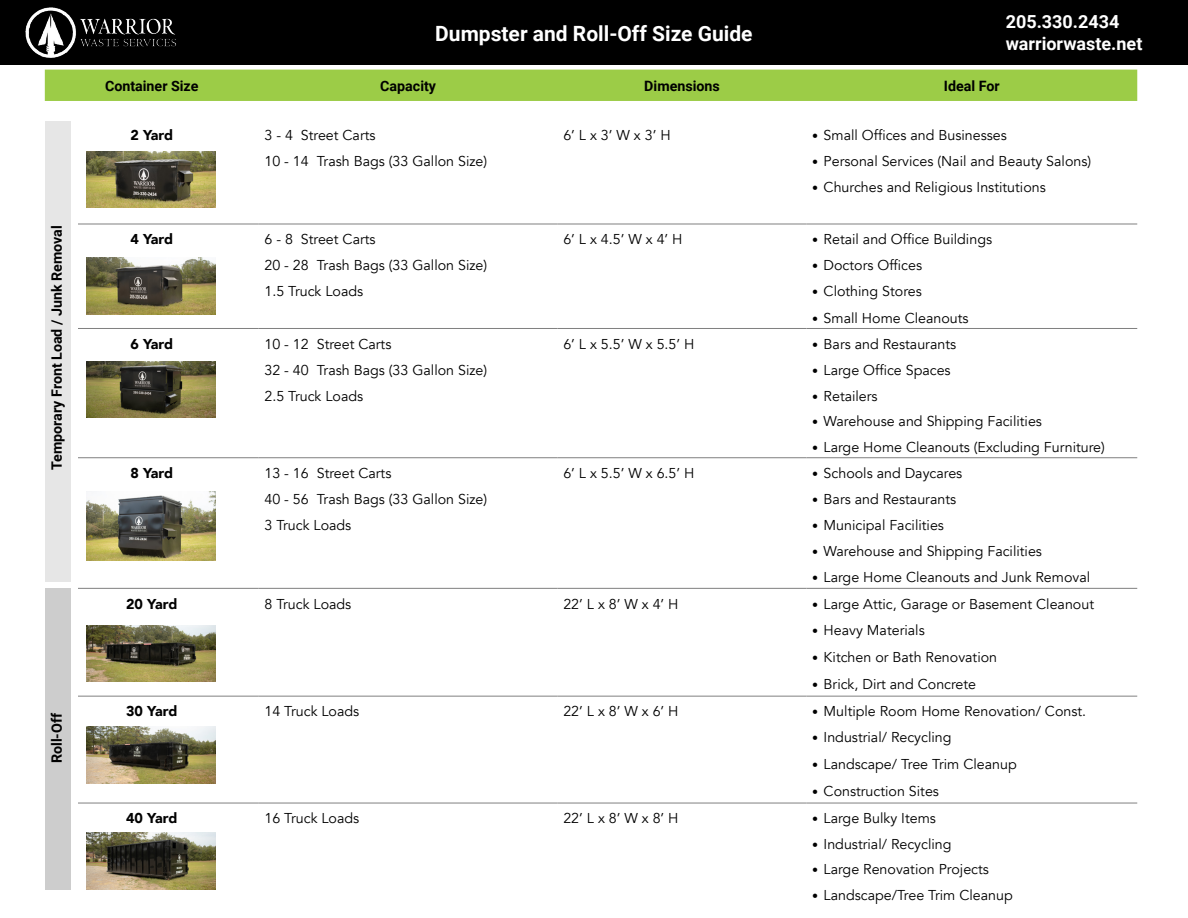
<style>
.page{position:relative;width:1188px;height:918px;background:#fff}
.page>*{position:absolute;margin:0;border:0;box-sizing:border-box;transform-origin:0 0}
.t1{font:700 21px "Roboto";color:#fff}
.t2{font:700 18px/21.6px "Roboto";color:#fff}
.t3{font:14.25px "Avenir";color:#000}
.t4{font:700 14.25px "Roboto";color:#000}
.t5{font:900 14.25px "Avenir";letter-spacing:-.02em;color:#000}
.s1{font-size:12px}
</style>
<div class="page">
<div style="left:0;top:0;width:1188px;height:64px;background:#000"></div>
<div style="left:45px;top:70px;width:1092px;height:31px;background:#9ccc47"></div>
<hr style="left:45px;top:224px;width:214px;height:1px;background:#808080">
<hr style="left:259px;top:224px;width:299px;height:1px;background:#808080">
<hr style="left:558px;top:224px;width:249px;height:1px;background:#808080">
<hr style="left:807px;top:224px;width:330px;height:1px;background:#808080">
<hr style="left:45px;top:328px;width:214px;height:1px;background:#808080">
<hr style="left:259px;top:328px;width:299px;height:1px;background:#808080">
<hr style="left:558px;top:328px;width:249px;height:1px;background:#808080">
<hr style="left:807px;top:328px;width:330px;height:1px;background:#808080">
<hr style="left:45px;top:457px;width:214px;height:1px;background:#808080">
<hr style="left:259px;top:457px;width:299px;height:1px;background:#808080">
<hr style="left:558px;top:457px;width:249px;height:1px;background:#808080">
<hr style="left:807px;top:457px;width:330px;height:1px;background:#808080">
<hr style="left:45px;top:588px;width:214px;height:1px;background:#808080">
<hr style="left:259px;top:588px;width:299px;height:1px;background:#808080">
<hr style="left:558px;top:588px;width:249px;height:1px;background:#808080">
<hr style="left:807px;top:588px;width:330px;height:1px;background:#808080">
<hr style="left:45px;top:696px;width:214px;height:1px;background:#808080">
<hr style="left:259px;top:696px;width:299px;height:1px;background:#808080">
<hr style="left:558px;top:696px;width:249px;height:1px;background:#808080">
<hr style="left:807px;top:696px;width:330px;height:1px;background:#808080">
<hr style="left:45px;top:803px;width:214px;height:1px;background:#808080">
<hr style="left:259px;top:803px;width:299px;height:1px;background:#808080">
<hr style="left:558px;top:803px;width:249px;height:1px;background:#808080">
<hr style="left:807px;top:803px;width:330px;height:1px;background:#808080">
<img style="left:25px;top:7px;width:151px;height:51px">
<img style="left:87px;top:151px;width:128px;height:57px">
<img style="left:87px;top:258px;width:128px;height:56px">
<img style="left:87px;top:361px;width:128px;height:57px">
<img style="left:87px;top:491px;width:128px;height:70px">
<img style="left:87px;top:625px;width:128px;height:57px">
<img style="left:87px;top:727px;width:128px;height:56px">
<img style="left:87px;top:832px;width:128px;height:57px">
<div style="left:39px;top:121px;width:39px;height:713px;background:#fff"></div>
<div style="left:46px;top:121px;width:25px;height:461px;background:#e6e6e6"></div>
<div style="left:46px;top:588px;width:25px;height:301px;background:#cdcdcd"></div>
<p class="t4" style="left:47px;top:470px;width:246px;rotate:-90deg">Temporary Front Load / Junk Removal</p>
<p class="t4" style="left:47px;top:763px;width:52px;rotate:-90deg">Roll-Off</p>
<h1 class="t1" style="left:435px;top:19px;width:319px">Dumpster and Roll-Off Size Guide</h1>
<p class="t2" style="left:1006px;top:11px;width:138px">205.330.2434 warriorwaste.net</p>
<p class="t4" style="left:105px;top:76px;width:95px">Container Size</p>
<p class="t4" style="left:380px;top:76px;width:57px">Capacity</p>
<p class="t4" style="left:644px;top:76px;width:77px">Dimensions</p>
<p class="t4" style="left:944px;top:76px;width:57px">Ideal For</p>
<p class="t5" style="left:130px;top:123px;width:44px">2 Yard</p>
<p class="t3" style="left:264px;top:126px;width:113px">3 - 4 Street Carts</p>
<p class="t3" style="left:563px;top:126px;width:109px">6’ L x 3’ W x 3’ H</p>
<p class="t3" style="left:812px;top:126px;width:196px"><span class="s1">•</span> Small Offices and Businesses</p>
<p class="t3" style="left:264px;top:152px;width:224px">10 - 14 Trash Bags (33 Gallon Size)</p>
<p class="t3" style="left:812px;top:152px;width:281px"><span class="s1">•</span> Personal Services (Nail and Beauty Salons)</p>
<p class="t3" style="left:812px;top:179px;width:235px"><span class="s1">•</span> Churches and Religious Institutions</p>
<p class="t5" style="left:130px;top:227px;width:44px">4 Yard</p>
<p class="t3" style="left:264px;top:231px;width:113px">6 - 8 Street Carts</p>
<p class="t3" style="left:563px;top:231px;width:121px">6’ L x 4.5’ W x 4’ H</p>
<p class="t3" style="left:812px;top:231px;width:181px"><span class="s1">•</span> Retail and Office Buildings</p>
<p class="t3" style="left:264px;top:257px;width:224px">20 - 28 Trash Bags (33 Gallon Size)</p>
<p class="t3" style="left:812px;top:257px;width:111px"><span class="s1">•</span> Doctors Offices</p>
<p class="t3" style="left:264px;top:283px;width:100px">1.5 Truck Loads</p>
<p class="t3" style="left:812px;top:283px;width:111px"><span class="s1">•</span> Clothing Stores</p>
<p class="t3" style="left:812px;top:309px;width:158px"><span class="s1">•</span> Small Home Cleanouts</p>
<p class="t5" style="left:130px;top:332px;width:44px">6 Yard</p>
<p class="t3" style="left:264px;top:335px;width:129px">10 - 12 Street Carts</p>
<p class="t3" style="left:563px;top:335px;width:133px">6’ L x 5.5’ W x 5.5’ H</p>
<p class="t3" style="left:812px;top:335px;width:145px"><span class="s1">•</span> Bars and Restaurants</p>
<p class="t3" style="left:264px;top:361px;width:224px">32 - 40 Trash Bags (33 Gallon Size)</p>
<p class="t3" style="left:812px;top:361px;width:140px"><span class="s1">•</span> Large Office Spaces</p>
<p class="t3" style="left:264px;top:387px;width:100px">2.5 Truck Loads</p>
<p class="t3" style="left:812px;top:387px;width:67px"><span class="s1">•</span> Retailers</p>
<p class="t3" style="left:812px;top:413px;width:231px"><span class="s1">•</span> Warehouse and Shipping Facilities</p>
<p class="t3" style="left:812px;top:439px;width:294px"><span class="s1">•</span> Large Home Cleanouts (Excluding Furniture)</p>
<p class="t5" style="left:130px;top:461px;width:44px">8 Yard</p>
<p class="t3" style="left:264px;top:465px;width:129px">13 - 16 Street Carts</p>
<p class="t3" style="left:563px;top:465px;width:133px">6’ L x 5.5’ W x 6.5’ H</p>
<p class="t3" style="left:812px;top:465px;width:152px"><span class="s1">•</span> Schools and Daycares</p>
<p class="t3" style="left:264px;top:491px;width:224px">40 - 56 Trash Bags (33 Gallon Size)</p>
<p class="t3" style="left:812px;top:491px;width:145px"><span class="s1">•</span> Bars and Restaurants</p>
<p class="t3" style="left:264px;top:517px;width:88px">3 Truck Loads</p>
<p class="t3" style="left:812px;top:517px;width:133px"><span class="s1">•</span> Municipal Facilities</p>
<p class="t3" style="left:812px;top:543px;width:231px"><span class="s1">•</span> Warehouse and Shipping Facilities</p>
<p class="t3" style="left:812px;top:569px;width:279px"><span class="s1">•</span> Large Home Cleanouts and Junk Removal</p>
<p class="t5" style="left:126px;top:591px;width:53px">20 Yard</p>
<p class="t3" style="left:264px;top:595px;width:88px">8 Truck Loads</p>
<p class="t3" style="left:563px;top:595px;width:117px">22’ L x 8’ W x 4’ H</p>
<p class="t3" style="left:812px;top:595px;width:283px"><span class="s1">•</span> Large Attic, Garage or Basement Cleanout</p>
<p class="t3" style="left:812px;top:622px;width:114px"><span class="s1">•</span> Heavy Materials</p>
<p class="t3" style="left:812px;top:649px;width:186px"><span class="s1">•</span> Kitchen or Bath Renovation</p>
<p class="t3" style="left:812px;top:676px;width:166px"><span class="s1">•</span> Brick, Dirt and Concrete</p>
<p class="t5" style="left:126px;top:699px;width:53px">30 Yard</p>
<p class="t3" style="left:264px;top:703px;width:96px">14 Truck Loads</p>
<p class="t3" style="left:563px;top:703px;width:117px">22’ L x 8’ W x 6’ H</p>
<p class="t3" style="left:812px;top:703px;width:275px"><span class="s1">•</span> Multiple Room Home Renovation/ Const.</p>
<p class="t3" style="left:812px;top:729px;width:141px"><span class="s1">•</span> Industrial/ Recycling</p>
<p class="t3" style="left:812px;top:755px;width:206px"><span class="s1">•</span> Landscape/ Tree Trim Cleanup</p>
<p class="t3" style="left:812px;top:783px;width:128px"><span class="s1">•</span> Construction Sites</p>
<p class="t5" style="left:126px;top:806px;width:53px">40 Yard</p>
<p class="t3" style="left:264px;top:810px;width:96px">16 Truck Loads</p>
<p class="t3" style="left:563px;top:810px;width:117px">22’ L x 8’ W x 8’ H</p>
<p class="t3" style="left:812px;top:810px;width:125px"><span class="s1">•</span> Large Bulky Items</p>
<p class="t3" style="left:812px;top:835px;width:141px"><span class="s1">•</span> Industrial/ Recycling</p>
<p class="t3" style="left:812px;top:861px;width:178px"><span class="s1">•</span> Large Renovation Projects</p>
<p class="t3" style="left:812px;top:887px;width:202px"><span class="s1">•</span> Landscape/Tree Trim Cleanup</p>
</div>
